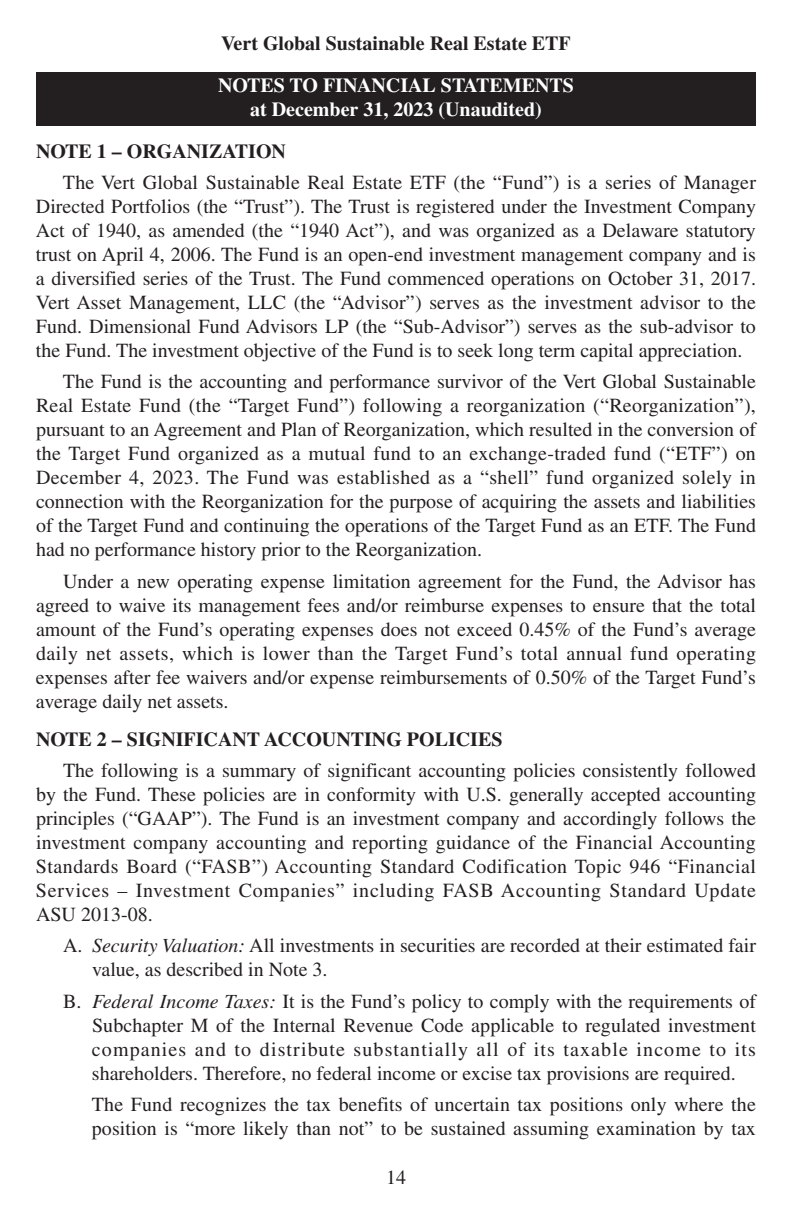
<style>
.page{position:relative;width:792px;height:1224px;background:#fff}
.page>*{position:absolute;margin:0;border:0;box-sizing:border-box;transform-origin:0 0}
.t1{font:20px/24px "Times";color:#231f20;text-align:justify}
.t2{font:700 20px "Times";color:#231f20}
.t3{font:700 20px/24px "Times";color:#fff;text-align:center}
.s1{font-style:italic}
</style>
<div class="page">
<div style="left:36px;top:72px;width:720px;height:54px;background:#231f20"></div>
<p class="t2" style="left:221px;top:36px;width:351px">Vert Global Sustainable Real Estate ETF</p>
<p class="t3" style="left:218px;top:75px;width:357px">NOTES TO FINANCIAL STATEMENTS at December 31, 2023 (Unaudited)</p>
<p class="t2" style="left:36px;top:144px;width:252px">NOTE 1 – ORGANIZATION</p>
<p class="t1" style="left:36px;top:172px;width:722px;text-indent:27px">The Vert Global Sustainable Real Estate ETF (the “Fund”) is a series of Manager Directed Portfolios (the “Trust”). The Trust is registered under the Investment Company Act of 1940, as amended (the “1940 Act”), and was organized as a Delaware statutory trust on April 4, 2006. The Fund is an open-end investment management company and is a diversified series of the Trust. The Fund commenced operations on October 31, 2017.<br>Vert Asset Management, LLC (the “Advisor”) serves as the investment advisor to the Fund. Dimensional Fund Advisors LP (the “Sub-Advisor”) serves as the sub-advisor to the Fund. The investment objective of the Fund is to seek long term capital appreciation.</p>
<p class="t1" style="left:36px;top:372px;width:722px;text-indent:27px">The Fund is the accounting and performance survivor of the Vert Global Sustainable Real Estate Fund (the “Target Fund”) following a reorganization (“Reorganization”), pursuant to an Agreement and Plan of Reorganization, which resulted in the conversion of the Target Fund organized as a mutual fund to an exchange-traded fund (“ETF”) on December 4, 2023. The Fund was established as a “shell” fund organized solely in connection with the Reorganization for the purpose of acquiring the assets and liabilities of the Target Fund and continuing the operations of the Target Fund as an ETF. The Fund had no performance history prior to the Reorganization.</p>
<p class="t1" style="left:36px;top:571px;width:722px;text-indent:27px">Under a new operating expense limitation agreement for the Fund, the Advisor has agreed to waive its management fees and/or reimburse expenses to ensure that the total amount of the Fund’s operating expenses does not exceed 0.45% of the Fund’s average daily net assets, which is lower than the Target Fund’s total annual fund operating expenses after fee waivers and/or expense reimbursements of 0.50% of the Target Fund’s average daily net assets.</p>
<p class="t2" style="left:36px;top:732px;width:468px">NOTE 2 – SIGNIFICANT ACCOUNTING POLICIES</p>
<p class="t1" style="left:36px;top:760px;width:722px;text-indent:27px">The following is a summary of significant accounting policies consistently followed by the Fund. These policies are in conformity with U.S. generally accepted accounting principles (“GAAP”). The Fund is an investment company and accordingly follows the investment company accounting and reporting guidance of the Financial Accounting Standards Board (“FASB”) Accounting Standard Codification Topic 946 “Financial Services – Investment Companies” including FASB Accounting Standard Update ASU 2013-08.</p>
<p class="t1" style="left:92px;top:936px;width:666px;text-indent:-29px">A. <span class="s1">Security Valuation:</span> All investments in securities are recorded at their estimated fair value, as described in Note 3.</p>
<p class="t1" style="left:92px;top:991px;width:666px;text-indent:-29px">B. <span class="s1">Federal Income Taxes:</span> It is the Fund’s policy to comply with the requirements of Subchapter M of the Internal Revenue Code applicable to regulated investment companies and to distribute substantially all of its taxable income to its shareholders. Therefore, no federal income or excise tax provisions are required.</p>
<p class="t1" style="left:92px;top:1094px;width:666px">The Fund recognizes the tax benefits of uncertain tax positions only where the position is “more likely than not” to be sustained assuming examination by tax</p>
<p class="t1" style="left:386px;top:1167px;width:21px">14</p>
</div>
